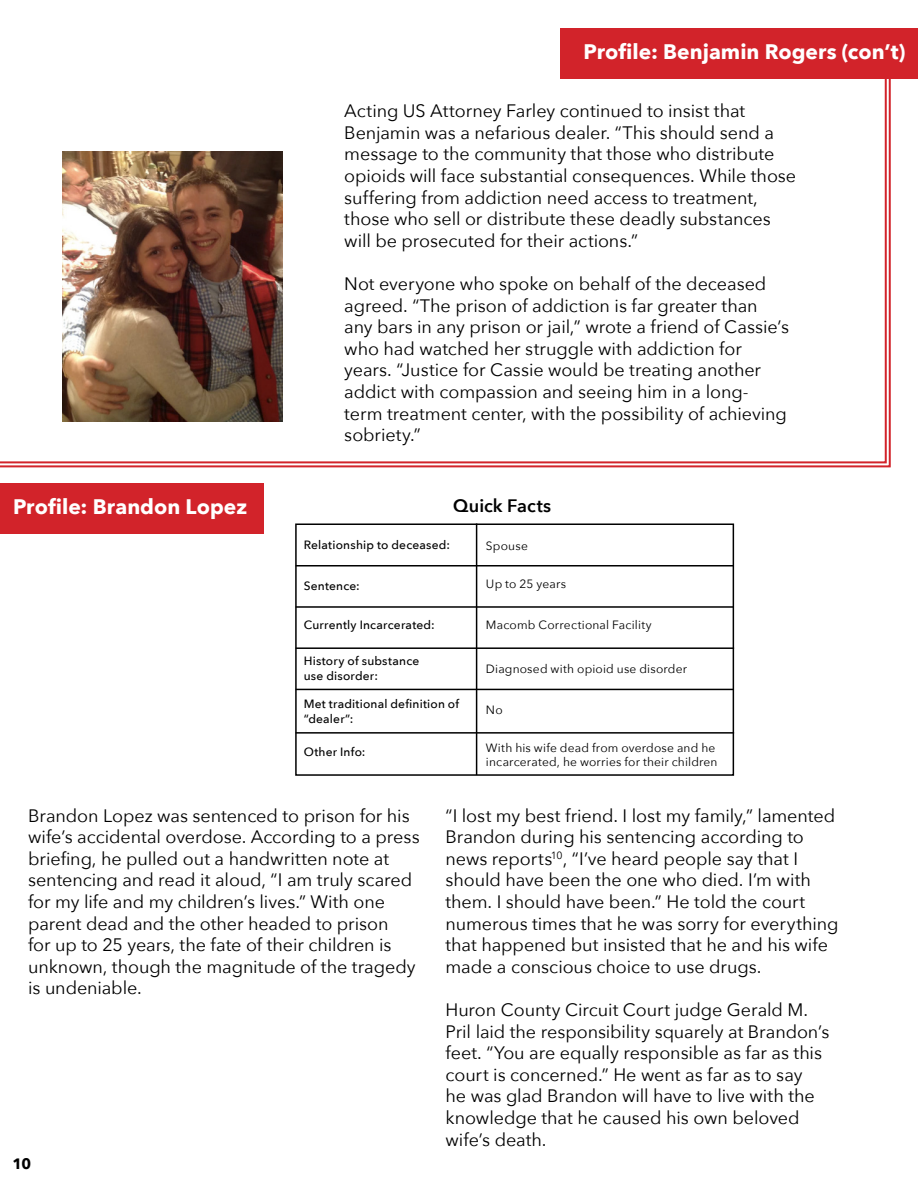
<style>
.page{position:relative;width:918px;height:1188px;background:#fff}
.page>*{position:absolute;margin:0;border:0;box-sizing:border-box;transform-origin:0 0}
.t1{font:700 21px "Avenir Next";color:#fff}
.t2{font:18px/21.6px "Avenir Next";letter-spacing:-.005em;color:#000}
.t3{font:600 18px "Avenir Next";color:#000}
.t4{font:700 15px "Avenir Next";color:#000}
.t5{font:12px/14.4px "Avenir Next";letter-spacing:.015em;color:#000}
.t6{font:500 12px/14.4px "Avenir Next";letter-spacing:.015em;color:#000}
</style>
<div class="page">
<div style="left:295px;top:523px;width:439px;height:253px;border:2px solid #000"></div>
<hr style="left:476px;top:523px;width:1px;height:252px;background:#000">
<hr style="left:296px;top:565px;width:437px;height:2px;background:#000">
<hr style="left:296px;top:606px;width:437px;height:2px;background:#000">
<hr style="left:296px;top:647px;width:438px;height:2px;background:#000">
<hr style="left:296px;top:689px;width:438px;height:1px;background:#000">
<hr style="left:296px;top:732px;width:438px;height:2px;background:#000">
<div style="left:560px;top:28px;width:358px;height:50px;background:#d2232a"></div>
<div style="left:0;top:483px;width:264px;height:50px;background:#d2232a"></div>
<svg style="left:0;top:78px;width:888px;height:386px"></svg>
<p class="t1" style="left:583px;top:33px;width:323px">Profile: Benjamin Rogers (con’t)</p>
<p class="t1" style="left:13px;top:488px;width:236px">Profile: Brandon Lopez</p>
<p class="t2" style="left:344px;top:99px;width:453px">Acting US Attorney Farley continued to insist that Benjamin was a nefarious dealer. “This should send a message to the community that those who distribute opioids will face substantial consequences. While those suffering from addiction need access to treatment, those who sell or distribute these deadly substances will be prosecuted for their actions.”</p>
<p class="t2" style="left:344px;top:272px;width:446px">Not everyone who spoke on behalf of the deceased agreed. “The prison of addiction is far greater than any bars in any prison or jail,” wrote a friend of Cassie’s who had watched her struggle with addiction for years. “Justice for Cassie would be treating another addict with compassion and seeing him in a long&shy;term treatment center, with the possibility of achieving sobriety.”</p>
<p class="t3" style="left:453px;top:490px;width:99px">Quick Facts</p>
<p class="t6" style="left:304px;top:537px;width:148px">Relationship to deceased:</p>
<p class="t6" style="left:304px;top:578px;width:58px">Sentence:</p>
<p class="t6" style="left:304px;top:618px;width:133px">Currently Incarcerated:</p>
<p class="t6" style="left:304px;top:654px;width:117px">History of substance use disorder:</p>
<p class="t6" style="left:304px;top:697px;width:157px">Met traditional definition of “dealer”:</p>
<p class="t6" style="left:304px;top:744px;width:63px">Other Info:</p>
<p class="t5" style="left:486px;top:538px;width:43px">Spouse</p>
<p class="t5" style="left:486px;top:576px;width:82px">Up to 25 years</p>
<p class="t5" style="left:486px;top:617px;width:167px">Macomb Correctional Facility</p>
<p class="t5" style="left:486px;top:661px;width:203px">Diagnosed with opioid use disorder</p>
<p class="t5" style="left:486px;top:702px;width:18px">No</p>
<p class="t5" style="left:486px;top:740px;width:233px">With his wife dead from overdose and he incarcerated, he worries for their children</p>
<p class="t2" style="left:28px;top:804px;width:393px">Brandon Lopez was sentenced to prison for his wife’s accidental overdose. According to a press briefing, he pulled out a handwritten note at sentencing and read it aloud, “I am truly scared for my life and my children’s lives.” With one parent dead and the other headed to prison<br>for up to 25 years, the fate of their children is unknown, though the magnitude of the tragedy is undeniable.</p>
<p class="t2" style="left:445px;top:804px;width:394px">“I lost my best friend. I lost my family,” lamented Brandon during his sentencing according to news reports<sup>10</sup>, “I’ve heard people say that I should have been the one who died. I’m with them. I should have been.” He told the court numerous times that he was sorry for everything that happened but insisted that he and his wife made a conscious choice to use drugs.</p>
<p class="t2" style="left:445px;top:998px;width:386px">Huron County Circuit Court judge Gerald M.<br>Pril laid the responsibility squarely at Brandon’s feet. “You are equally responsible as far as this court is concerned.” He went as far as to say<br>he was glad Brandon will have to live with the knowledge that he caused his own beloved wife’s death.</p>
<p class="t4" style="left:12px;top:1150px;width:20px">10</p>
</div>
